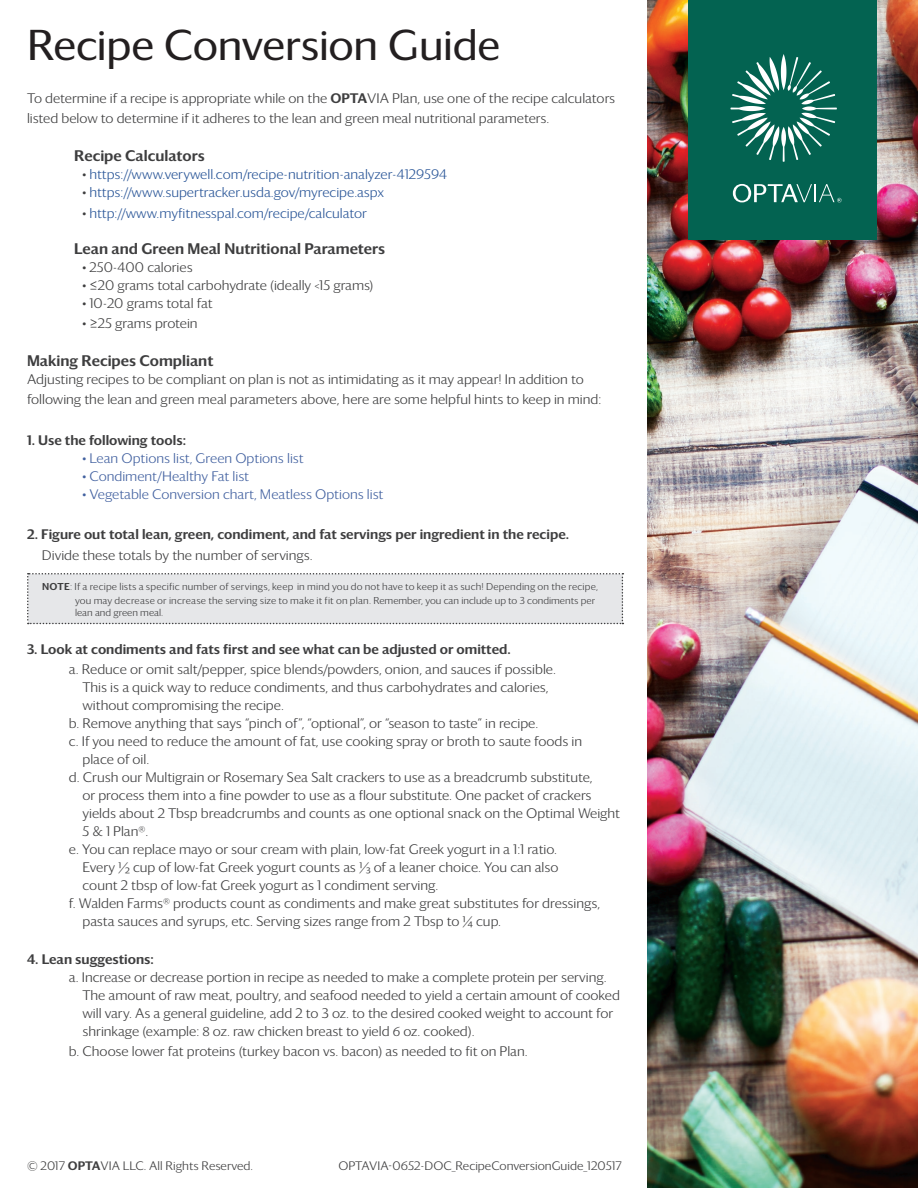
<style>
.page{position:relative;width:918px;height:1188px;background:#fff}
.page>*{position:absolute;margin:0;border:0;box-sizing:border-box;transform-origin:0 0}
.t1{font:42px "Darby Sans";letter-spacing:-.01em;color:#231f20}
.t2{font:500 15px "Darby Sans";color:#3e3e3f}
.t3{font:300 13.5px/18px "Darby Sans";color:#3e3e3f}
.t4{font:500 13.5px "Darby Sans";color:#3e3e3f}
.t5{font:300 13.5px "Darby Sans";color:#2a5698}
.t6{font:300 13.5px "Darby Sans";color:#4261a0}
.t7{font:300 12px "Darby Sans";color:#3e3e3f}
.t8{font:300 9.75px/13.5px "Darby Sans";letter-spacing:.015em;color:#3e3e3f}
.s1{font-weight:500}
.s2{color:#3e3e3f}
.s3{font-size:19.5px}
</style>
<div class="page">
<div style="left:27px;top:573px;width:596px;height:51px;background:#e6e7e9"></div>
<img style="left:647px;top:0;width:271px;height:1188px">
<div style="left:688px;top:0;width:189px;height:240px;background:#036351"></div>
<svg style="left:730px;top:54px;width:107px;height:108px"></svg>
<svg style="left:733px;top:184px;width:109px;height:18px"></svg>
<h1 class="t1" style="left:27px;top:16px;width:475px">Recipe Conversion Guide</h1>
<p class="t3" style="left:27px;top:87px;width:590px;line-height:20.2px">To determine if a recipe is appropriate while on the <span class="s1">OPTA</span>VIA Plan, use one of the recipe calculators listed below to determine if it adheres to the lean and green meal nutritional parameters.</p>
<p class="t2" style="left:74px;top:145px;width:132px">Recipe Calculators</p>
<p class="t5" style="left:82px;top:165px;width:366px"><span class="s2">•</span> https://www.verywell.com/recipe-nutrition-analyzer-4129594</p>
<p class="t5" style="left:82px;top:183px;width:303px"><span class="s2">•</span> https://www.supertracker.usda.gov/myrecipe.aspx</p>
<p class="t5" style="left:82px;top:203px;width:286px"><span class="s2">•</span> http://www.myfitnesspal.com/recipe/calculator</p>
<p class="t2" style="left:74px;top:237px;width:312px">Lean and Green Meal Nutritional Parameters</p>
<p class="t3" style="left:82px;top:257px;width:112px">• 250-400 calories</p>
<p class="t3" style="left:82px;top:275px;width:292px">• <span class="s3">≤</span>20 grams total carbohydrate (ideally &lt;15 grams)</p>
<p class="t3" style="left:82px;top:293px;width:132px">• 10-20 grams total fat</p>
<p class="t3" style="left:82px;top:314px;width:117px">• <span class="s3">≥</span>25 grams protein</p>
<p class="t2" style="left:27px;top:350px;width:188px">Making Recipes Compliant</p>
<p class="t3" style="left:27px;top:369px;width:576px;line-height:20.2px">Adjusting recipes to be compliant on plan is not as intimidating as it may appear! In addition to following the lean and green meal parameters above, here are some helpful hints to keep in mind:</p>
<p class="t4" style="left:27px;top:430px;width:160px">1. Use the following tools:</p>
<p class="t6" style="left:82px;top:449px;width:223px">• Lean Options list, Green Options list</p>
<p class="t6" style="left:82px;top:467px;width:168px">• Condiment/Healthy Fat list</p>
<p class="t6" style="left:82px;top:485px;width:302px">• Vegetable Conversion chart, Meatless Options list</p>
<p class="t4" style="left:27px;top:524px;width:544px">2. Figure out total lean, green, condiment, and fat servings per ingredient in the recipe.</p>
<p class="t3" style="left:42px;top:545px;width:272px">Divide these totals by the number of servings.</p>
<p class="t8" style="left:75px;top:580px;width:525px;text-indent:-33px"><span class="s1">NOTE</span>: If a recipe lists a specific number of servings, keep in mind you do not have to keep it as such! Depending on the recipe, you may decrease or increase the serving size to make it fit on plan. Remember, you can include up to 3 condiments per</p>
<p class="t8" style="left:75px;top:605px;width:90px">lean and green meal.</p>
<p class="t4" style="left:27px;top:639px;width:485px">3. Look at condiments and fats first and see what can be adjusted or omitted.</p>
<p class="t3" style="left:69px;top:660px;width:488px">a. Reduce or omit salt/pepper, spice blends/powders, onion, and sauces if possible.</p>
<p class="t3" style="left:82px;top:678px;width:468px">This is a quick way to reduce condiments, and thus carbohydrates and calories,</p>
<p class="t3" style="left:82px;top:696px;width:203px">without compromising the recipe.</p>
<p class="t3" style="left:69px;top:714px;width:471px">b. Remove anything that says “pinch of”, “optional”, or “season to taste” in recipe.</p>
<p class="t3" style="left:69px;top:732px;width:515px">c. If you need to reduce the amount of fat, use cooking spray or broth to saute foods in</p>
<p class="t3" style="left:82px;top:750px;width:68px">place of oil.</p>
<p class="t3" style="left:69px;top:768px;width:525px">d. Crush our Multigrain or Rosemary Sea Salt crackers to use as a breadcrumb substitute,</p>
<p class="t3" style="left:82px;top:786px;width:511px">or process them into a fine powder to use as a flour substitute. One packet of crackers</p>
<p class="t3" style="left:82px;top:804px;width:539px">yields about 2 Tbsp breadcrumbs and counts as one optional snack on the Optimal Weight</p>
<p class="t3" style="left:82px;top:822px;width:67px">5 &amp; 1 Plan®.</p>
<p class="t3" style="left:69px;top:840px;width:490px">e. You can replace mayo or sour cream with plain, low-fat Greek yogurt in a 1:1 ratio.</p>
<p class="t3" style="left:82px;top:858px;width:477px">Every 1/2 cup of low-fat Greek yogurt counts as 1/3 of a leaner choice. You can also</p>
<p class="t3" style="left:82px;top:876px;width:357px">count 2 tbsp of low-fat Greek yogurt as 1 condiment serving.</p>
<p class="t3" style="left:69px;top:894px;width:533px">f. Walden Farms® products count as condiments and make great substitutes for dressings,</p>
<p class="t3" style="left:82px;top:912px;width:420px">pasta sauces and syrups, etc. Serving sizes range from 2 Tbsp to 1/4 cup.</p>
<p class="t4" style="left:27px;top:949px;width:128px">4. Lean suggestions:</p>
<p class="t3" style="left:82px;top:968px;width:539px;text-indent:-13px">a. Increase or decrease portion in recipe as needed to make a complete protein per serving.<br>The amount of raw meat, poultry, and seafood needed to yield a certain amount of cooked will vary. As a general guideline, add 2 to 3 oz. to the desired cooked weight to account for shrinkage (example: 8 oz. raw chicken breast to yield 6 oz. cooked).</p>
<p class="t3" style="left:69px;top:1042px;width:460px">b. Choose lower fat proteins (turkey bacon vs. bacon) as needed to fit on Plan.</p>
<p class="t7" style="left:27px;top:1158px;width:228px">© 2017 <span class="s1">OPTA</span>VIA LLC. All Rights Reserved.</p>
<p class="t7" style="left:338px;top:1158px;width:285px">OPTAVIA-0652-DOC_RecipeConversionGuide_120517</p>
</div>
